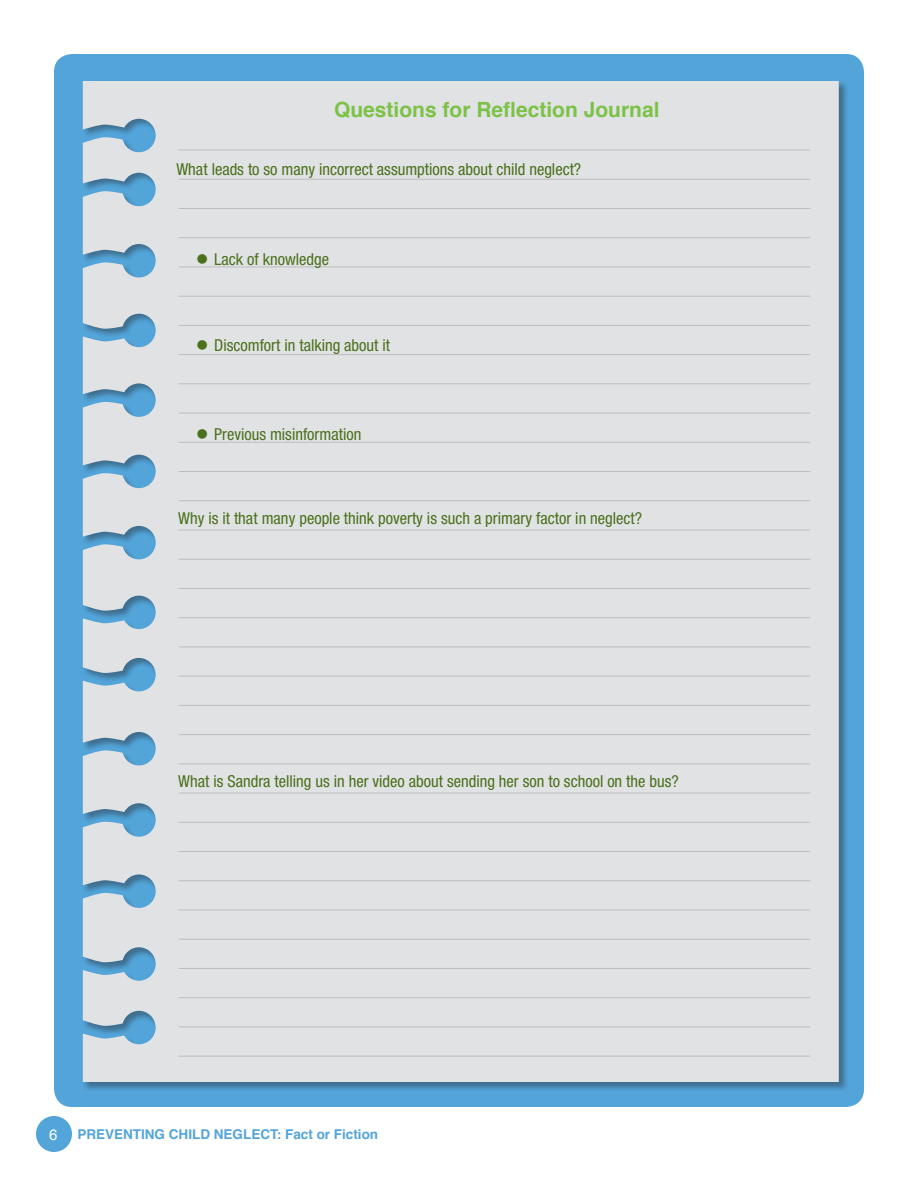
<style>
.page{position:relative;width:918px;height:1188px;background:#fff}
.page>*{position:absolute;margin:0;border:0;box-sizing:border-box;transform-origin:0 0}
.t1{font:700 21px "Helvetica";color:#7cc247}
.t2{font:condensed 16.5px "Helvetica Neue";color:#4b711c}
.t3{font:15px "Helvetica";color:#fff}
.t4{font:700 13.5px "Helvetica";color:#52a4d9}
</style>
<div class="page">
<div style="left:36px;top:1116px;width:36px;height:36px;background:#52a4d9;border-radius:50%"></div>
<div style="left:54px;top:54px;width:810px;height:1053px;background:#52a4d9;border-radius:18px"></div>
<div style="left:82px;top:80px;width:766px;height:1011px;background:#231f20;opacity:.4"></div>
<div style="left:83px;top:81px;width:756px;height:1001px;background:#e1e2e4"></div>
<hr style="left:179px;top:150px;width:631px;height:1px;background:#bcbdc0">
<hr style="left:179px;top:179px;width:631px;height:1px;background:#bcbdc0">
<hr style="left:179px;top:208px;width:631px;height:1px;background:#bcbdc0">
<hr style="left:179px;top:237px;width:631px;height:1px;background:#bcbdc0">
<hr style="left:179px;top:267px;width:631px;height:1px;background:#bcbdc0">
<hr style="left:179px;top:296px;width:631px;height:1px;background:#bcbdc0">
<hr style="left:179px;top:325px;width:631px;height:1px;background:#bcbdc0">
<hr style="left:179px;top:354px;width:631px;height:1px;background:#bcbdc0">
<hr style="left:179px;top:383px;width:631px;height:1px;background:#bcbdc0">
<hr style="left:179px;top:413px;width:631px;height:1px;background:#bcbdc0">
<hr style="left:179px;top:442px;width:631px;height:1px;background:#bcbdc0">
<hr style="left:179px;top:471px;width:631px;height:1px;background:#bcbdc0">
<hr style="left:179px;top:500px;width:631px;height:1px;background:#bcbdc0">
<hr style="left:179px;top:530px;width:631px;height:1px;background:#bcbdc0">
<hr style="left:179px;top:559px;width:631px;height:1px;background:#bcbdc0">
<hr style="left:179px;top:588px;width:631px;height:1px;background:#bcbdc0">
<hr style="left:179px;top:617px;width:631px;height:1px;background:#bcbdc0">
<hr style="left:179px;top:647px;width:631px;height:1px;background:#bcbdc0">
<hr style="left:179px;top:676px;width:631px;height:1px;background:#bcbdc0">
<hr style="left:179px;top:705px;width:631px;height:1px;background:#bcbdc0">
<hr style="left:179px;top:734px;width:631px;height:1px;background:#bcbdc0">
<hr style="left:179px;top:763px;width:631px;height:1px;background:#bcbdc0">
<hr style="left:179px;top:793px;width:631px;height:1px;background:#bcbdc0">
<hr style="left:179px;top:822px;width:631px;height:1px;background:#bcbdc0">
<hr style="left:179px;top:851px;width:631px;height:1px;background:#bcbdc0">
<hr style="left:179px;top:880px;width:631px;height:1px;background:#bcbdc0">
<hr style="left:179px;top:910px;width:631px;height:1px;background:#bcbdc0">
<hr style="left:179px;top:939px;width:631px;height:1px;background:#bcbdc0">
<hr style="left:179px;top:968px;width:631px;height:1px;background:#bcbdc0">
<hr style="left:179px;top:997px;width:631px;height:1px;background:#bcbdc0">
<hr style="left:179px;top:1027px;width:631px;height:1px;background:#bcbdc0">
<hr style="left:179px;top:1056px;width:631px;height:1px;background:#bcbdc0">
<p class="t1" style="left:334px;top:92px;width:327px">Questions for Reflection Journal</p>
<p class="t2" style="left:176px;top:160px;width:406px">What leads to so many incorrect assumptions about child neglect?</p>
<p class="t2" style="left:196px;top:250px;width:134px">● Lack of knowledge</p>
<p class="t2" style="left:196px;top:336px;width:195px">● Discomfort in talking about it</p>
<p class="t2" style="left:196px;top:424px;width:167px">● Previous misinformation</p>
<p class="t2" style="left:178px;top:509px;width:466px">Why is it that many people think poverty is such a primary factor in neglect?</p>
<p class="t2" style="left:178px;top:772px;width:502px">What is Sandra telling us in her video about sending her son to school on the bus?</p>
<p class="t3" style="left:49px;top:1123px;width:10px">6</p>
<p class="t4" style="left:77px;top:1123px;width:302px">PREVENTING CHILD NEGLECT: Fact or Fiction</p>
</div>
